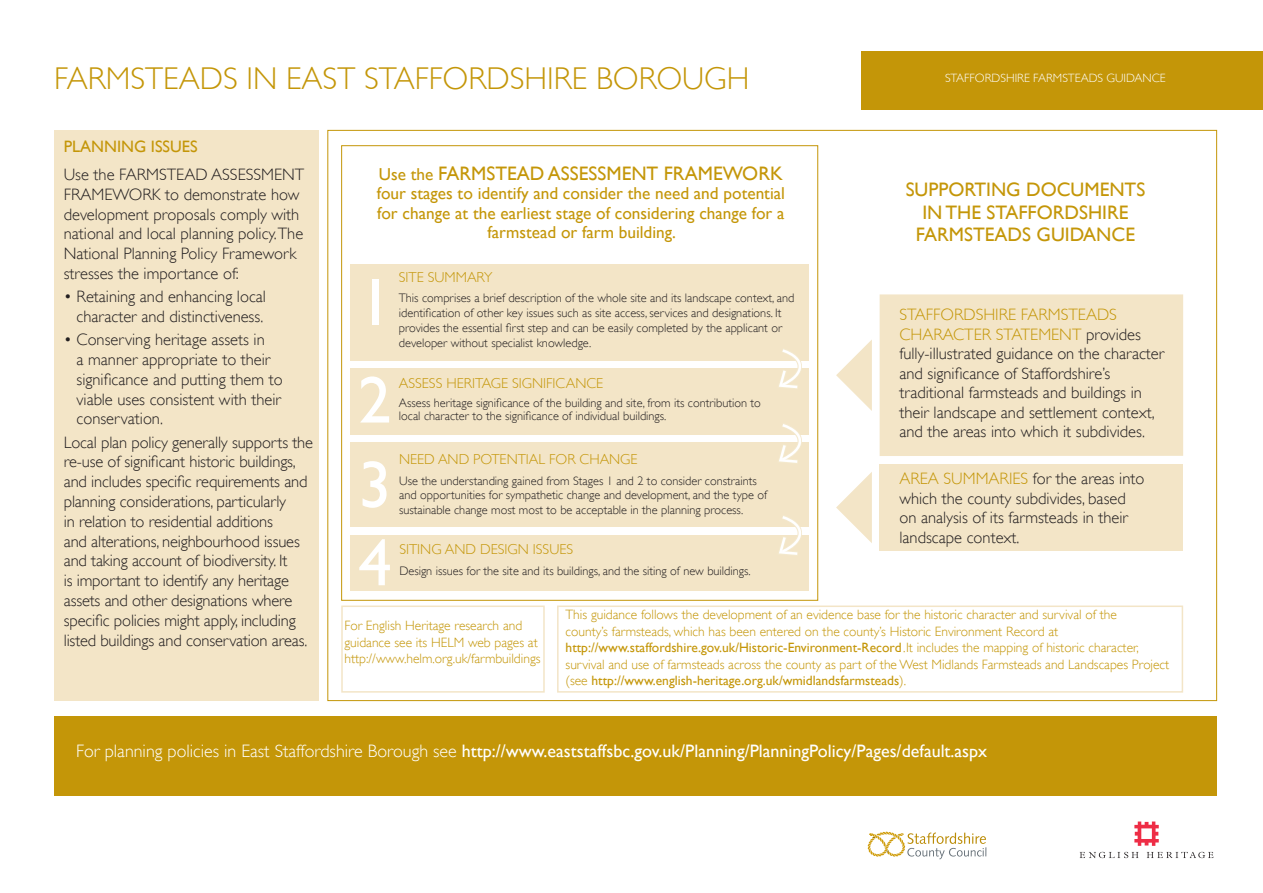
<style>
.page{position:relative;width:1263px;height:893px;background:#fff}
.page>*{position:absolute;margin:0;border:0;box-sizing:border-box;transform-origin:0 0}
.t1{font:66.75px "Gill Sans";color:#fff}
.Heading_2{font:300 31.5px "Gill Sans";color:#c49608}
.body{font:19.5px/22.5px "Gill Sans";color:#c49608;text-align:center}
.t2{font:18px "Gill Sans";color:#fff}
.body-2{font:17.25px/19.5px "Gill Sans";color:#c49608;text-align:center}
.body-3{font:300 16.5px/19.8px "Gill Sans";color:#231f20}
.body-4{font:16.5px "Gill Sans";color:#c49608}
.t3{font:300 14.4px "Gill Sans";color:#c49608}
.t4{font:300 13.5px/16.5px "Gill Sans";color:#c49608}
.t5{font:300 12.3px/14.7px "Gill Sans";color:#231f20}
.t6{font:300 12px "Gill Sans";color:#fff}
.s1{font-size:17.25px}
.s2{color:#c49608}
.s3{font-weight:400}
.s4{font-weight:300}
</style>
<div class="page">
<div style="left:54px;top:130px;width:265px;height:571px;background:#f3e5c7"></div>
<div style="left:350px;top:265px;width:459px;height:96px;background:#f3e5c7"></div>
<div style="left:350px;top:369px;width:459px;height:66px;background:#f3e5c7"></div>
<div style="left:350px;top:443px;width:459px;height:84px;background:#f3e5c7"></div>
<div style="left:350px;top:535px;width:459px;height:56px;background:#f3e5c7"></div>
<svg style="left:836px;top:340px;width:36px;height:71px"></svg>
<div style="left:880px;top:294px;width:303px;height:162px;background:#f3e5c7"></div>
<svg style="left:836px;top:472px;width:36px;height:71px"></svg>
<div style="left:879px;top:464px;width:304px;height:87px;background:#f3e5c7"></div>
<div style="left:341px;top:605px;width:204px;height:88px;border:2px solid #f3e5c7"></div>
<div style="left:557px;top:605px;width:626px;height:88px;border:2px solid #f3e5c7"></div>
<svg style="left:774px;top:349px;width:32px;height:40px"></svg>
<svg style="left:774px;top:424px;width:32px;height:39px"></svg>
<svg style="left:779px;top:516px;width:23px;height:39px"></svg>
<div style="left:861px;top:51px;width:402px;height:59px;background:#c49608"></div>
<div style="left:54px;top:716px;width:1163px;height:80px;background:#c49608"></div>
<svg style="left:868px;top:832px;width:118px;height:27px"></svg>
<svg style="left:1080px;top:852px;width:58px;height:6px"></svg>
<svg style="left:1147px;top:852px;width:66px;height:6px"></svg>
<svg style="left:1134px;top:821px;width:25px;height:25px"></svg>
<p class="Heading_2" style="left:54px;top:60px;width:697px">FARMSTEADS IN EAST STAFFORDSHIRE BOROUGH</p>
<p class="t6" style="left:945px;top:71px;width:222px">STAFFORDSHIRE FARMSTEADS GUIDANCE</p>
<p class="body-4" style="left:64px;top:136px;width:135px">PLANNING ISSUES</p>
<p class="body-3" style="left:64px;top:165px;width:242px">Use the FARMSTEAD ASSESSMENT FRAMEWORK to demonstrate how development proposals comply with national and local planning policy.The National Planning Policy Framework stresses the importance of:</p>
<p class="body-3" style="left:64px;top:287px;width:204px;text-align:right">• Retaining and enhancing local character and distinctiveness.</p>
<p class="body-3" style="left:77px;top:330px;width:208px;text-indent:-13px">• Conserving heritage assets in<br>a manner appropriate to their significance and putting them to viable uses consistent with their conservation.</p>
<p class="body-3" style="left:64px;top:432px;width:251px">Local plan policy generally supports the re-use of significant historic buildings, and includes specific requirements and planning considerations, particularly<br>in relation to residential additions<br>and alterations, neighbourhood issues and taking account of biodiversity. It<br>is important to identify any heritage assets and other designations where specific policies might apply, including listed buildings and conservation areas.</p>
<p class="body" style="left:379px;top:162px;width:405px"><span class="s1">Use the</span> FARMSTEAD ASSESSMENT FRAMEWORK</p>
<p class="body-2" style="left:377px;top:184px;width:410px">four stages to identify and consider the need and potential for change at the earliest stage of considering change for a farmstead or farm building.</p>
<h1 class="t1" style="left:359px;top:262px;width:35px">1</h1>
<p class="t3" style="left:399px;top:269px;width:95px">SITE SUMMARY</p>
<p class="t5" style="left:399px;top:291px;width:397px">This comprises a brief description of the whole site and its landscape context, and identification of other key issues such as site access, services and designations. It provides the essential first step and can be easily completed by the applicant or developer without specialist knowledge.</p>
<h1 class="t1" style="left:358px;top:361px;width:35px">2</h1>
<p class="t3" style="left:399px;top:375px;width:206px">ASSESS HERITAGE SIGNIFICANCE</p>
<p class="t5" style="left:399px;top:396px;width:364px;line-height:13.4px">Assess heritage significance of the building and site, from its contribution to local character to the significance of individual buildings.</p>
<h1 class="t1" style="left:358px;top:445px;width:35px">3</h1>
<p class="t3" style="left:399px;top:451px;width:240px">NEED AND POTENTIAL FOR CHANGE</p>
<p class="t5" style="left:399px;top:473px;width:369px">Use the understanding gained from Stages 1 and 2 to consider constraints and opportunities for sympathetic change and development, and the type of sustainable change most most to be acceptable in the planning process.</p>
<h1 class="t1" style="left:358px;top:523px;width:35px">4</h1>
<p class="t3" style="left:399px;top:541px;width:175px">SITING AND DESIGN ISSUES</p>
<p class="t5" style="left:399px;top:563px;width:353px">Design issues for the site and its buildings, and the siting of new buildings.</p>
<p class="body" style="left:906px;top:178px;width:241px">SUPPORTING DOCUMENTS<br>IN THE STAFFORDSHIRE<br>FARMSTEADS GUIDANCE</p>
<p class="body-3" style="left:899px;top:305px;width:266px"><span class="s2">STAFFORDSHIRE FARMSTEADS CHARACTER STATEMENT</span> provides fully-illustrated guidance on the character and significance of Staffordshire’s traditional farmsteads and buildings in their landscape and settlement context, and the areas into which it subdivides.</p>
<p class="body-3" style="left:899px;top:469px;width:246px"><span class="s2">AREA SUMMARIES</span> for the areas into which the county subdivides, based on analysis of its farmsteads in their landscape context.</p>
<p class="t4" style="left:344px;top:618px;width:198px">For English Heritage research and guidance see its HELM web pages at http://www.helm.org.uk/farmbuildings</p>
<p class="t4" style="left:566px;top:607px;width:605px">This guidance follows the development of an evidence base for the historic character and survival of the<br>county’s farmsteads, which has been entered on the county’s Historic Environment Record at <span class="s3">http://www.staffordshire.gov.uk/Historic-Environment-Record</span>.It includes the mapping of historic character, survival and use of farmsteads across the county as part of the West Midlands Farmsteads and Landscapes Project (see <span class="s3">http://www.english-heritage.org.uk/wmidlandsfarmsteads</span>).</p>
<p class="t2" style="left:76px;top:740px;width:912px"><span class="s4">For planning policies in East Staffordshire Borough see</span> http://www.eaststaffsbc.gov.uk/Planning/PlanningPolicy/Pages/default.aspx</p>
</div>
